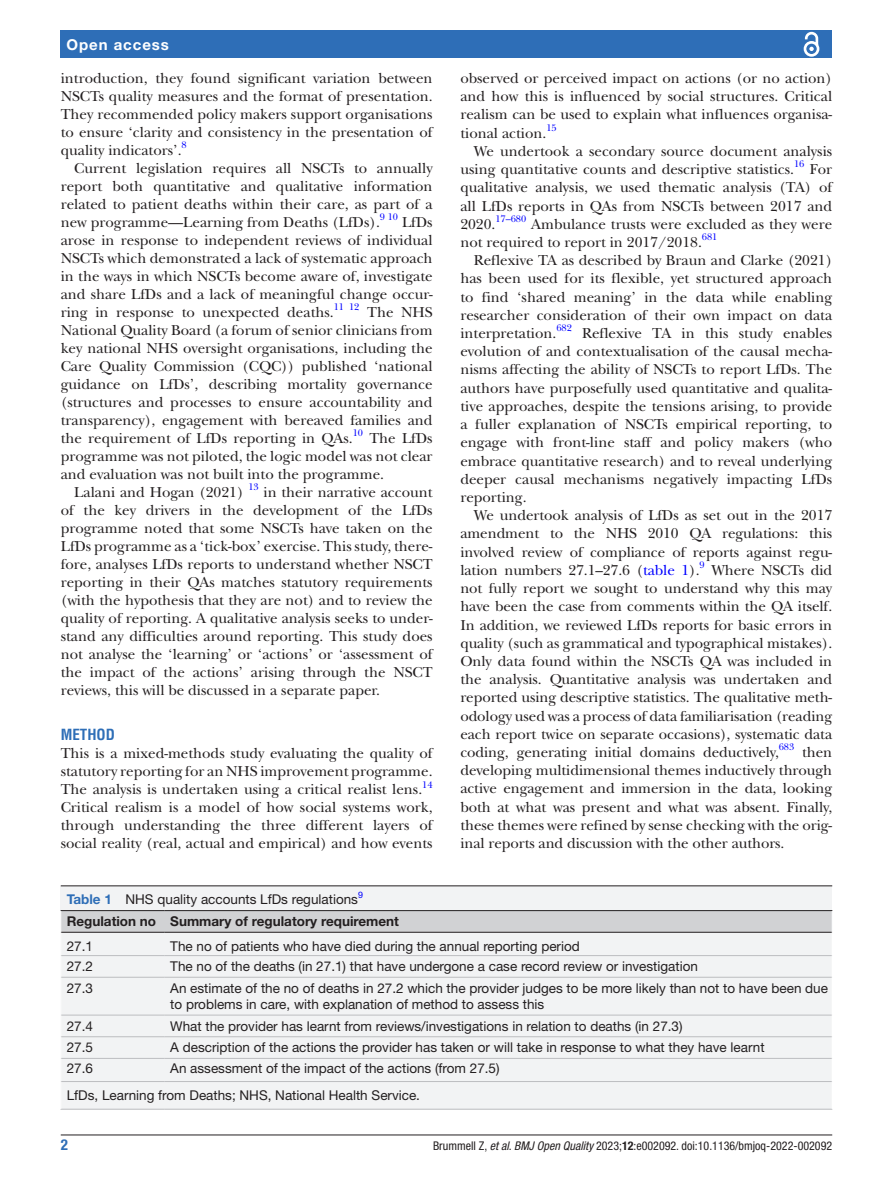
<style>
.page{position:relative;width:893px;height:1191px;background:#fff}
.page>*{position:absolute;margin:0;border:0;box-sizing:border-box;transform-origin:0 0}
.t1{font:15px/18.1px "New Baskerville";color:#231f20;text-align:justify}
.t2{font:700 15px "Helvetica Neue LT Std";letter-spacing:.065em;color:#fff}
.t3{font:700 condensed 15px "Helvetica LT Std";color:#2e6eb7}
.t4{font:700 condensed 15px "Helvetica Neue LT Std";color:#2e6eb7}
.t5{font:13.5px/16.2px "Helvetica Neue LT Std";color:#231f20}
.t6{font:700 13.5px/22px "Helvetica Neue LT Std";color:#231f20}
.t7{font:condensed 12px "Helvetica Neue LT Std";color:#231f20}
.t8{font:9.9px "New Baskerville";color:#00f}
.s1{color:#00f}
.s2{color:#2e6eb7}
.s3{font-weight:400}
.s4{font-style:italic}
.s5{font-weight:700}
</style>
<div class="page">
<hr style="left:61px;top:1134px;width:771px;height:1px;background:#231f20">
<div style="left:61px;top:31px;width:771px;height:27px;background:#2e6eb7"></div>
<svg style="left:803px;top:31px;width:17px;height:26px"></svg>
<div style="left:61px;top:886px;width:771px;height:223px;background:#f2f3f4"></div>
<hr style="left:61px;top:885px;width:771px;height:1px;background:#231f20">
<hr style="left:61px;top:977px;width:103px;height:1px;background:#bcbdc0">
<hr style="left:164px;top:977px;width:668px;height:1px;background:#bcbdc0">
<hr style="left:61px;top:1014px;width:103px;height:1px;background:#bcbdc0">
<hr style="left:164px;top:1014px;width:668px;height:1px;background:#bcbdc0">
<hr style="left:61px;top:1036px;width:103px;height:1px;background:#bcbdc0">
<hr style="left:164px;top:1036px;width:668px;height:1px;background:#bcbdc0">
<hr style="left:61px;top:1058px;width:103px;height:1px;background:#bcbdc0">
<hr style="left:164px;top:1058px;width:668px;height:1px;background:#bcbdc0">
<hr style="left:61px;top:1081px;width:103px;height:1px;background:#bcbdc0">
<hr style="left:164px;top:1081px;width:668px;height:1px;background:#bcbdc0">
<hr style="left:61px;top:1109px;width:103px;height:1px;background:#bcbdc0">
<hr style="left:164px;top:1109px;width:668px;height:1px;background:#bcbdc0">
<svg style="left:60px;top:910px;width:773px;height:67px"></svg>
<p class="t2" style="left:66px;top:35px;width:104px">Open access</p>
<p class="t1" style="left:61px;top:69px;width:373px">introduction, they found significant variation between NSCTs quality measures and the format of presentation.<br>They recommended policy makers support organisations to ensure ‘clarity and consistency in the presentation of quality indicators’.</p>
<p class="t8" style="left:182px;top:139px;width:7px">8</p>
<p class="t1" style="left:61px;top:159px;width:373px;text-indent:14px">Current legislation requires all NSCTs to annually report both quantitative and qualitative information related to patient deaths within their care, as part of a new programme—Learning from Deaths (LfDs).</p>
<p class="t8" style="left:380px;top:211px;width:20px">9 10</p>
<p class="t1" style="left:61px;top:213px;width:373px;text-indent:341px">LfDs arose in response to independent reviews of individual NSCTs which demonstrated a lack of systematic approach in the ways in which NSCTs become aware of, investigate and share LfDs and a lack of meaningful change occur&shy;ring in response to unexpected deaths.</p>
<p class="t8" style="left:334px;top:301px;width:27px">11 12</p>
<p class="t1" style="left:367px;top:303px;width:67px">The NHS</p>
<p class="t1" style="left:61px;top:321px;width:373px">National Quality Board (a forum of senior clinicians from</p>
<p class="t1" style="left:61px;top:339px;width:373px">key national NHS oversight organisations, including the</p>
<p class="t1" style="left:61px;top:357px;width:373px">Care Quality Commission (CQC)) published ‘national</p>
<p class="t1" style="left:61px;top:375px;width:373px">guidance on LfDs’, describing mortality governance</p>
<p class="t1" style="left:61px;top:393px;width:373px">(structures and processes to ensure accountability and</p>
<p class="t1" style="left:61px;top:411px;width:373px">transparency), engagement with bereaved families and</p>
<p class="t1" style="left:61px;top:429px;width:373px">the requirement of LfDs reporting in QAs.<sup>10</sup> The LfDs</p>
<p class="t1" style="left:61px;top:447px;width:373px">programme was not piloted, the logic model was not clear</p>
<p class="t1" style="left:61px;top:465px;width:325px">and evaluation was not built into the programme.</p>
<p class="t1" style="left:74px;top:483px;width:171px">Lalani and Hogan (2021)</p>
<p class="t8" style="left:248px;top:481px;width:12px">13</p>
<p class="t1" style="left:61px;top:483px;width:373px;text-indent:203px">in their narrative account of the key drivers in the development of the LfDs programme noted that some NSCTs have taken on the LfDs programme as a ‘tick-box’ exercise. This study, there&shy;fore, analyses LfDs reports to understand whether NSCT reporting in their QAs matches statutory requirements (with the hypothesis that they are not) and to review the quality of reporting. A qualitative analysis seeks to under&shy;stand any difficulties around reporting. This study does not analyse the ‘learning’ or ‘actions’ or ‘assessment of the impact of the actions’ arising through the NSCT reviews, this will be discussed in a separate paper.</p>
<p class="t3" style="left:61px;top:725px;width:56px">METHOD</p>
<p class="t1" style="left:61px;top:744px;width:373px">This is a mixed-methods study evaluating the quality of statutory reporting for an NHS improvement programme.<br>The analysis is undertaken using a critical realist lens.</p>
<p class="t8" style="left:422px;top:778px;width:12px">14</p>
<p class="t1" style="left:61px;top:798px;width:373px">Critical realism is a model of how social systems work, through understanding the three different layers of social reality (real, actual and empirical) and how events</p>
<p class="t1" style="left:460px;top:69px;width:373px">observed or perceived impact on actions (or no action) and how this is influenced by social structures. Critical realism can be used to explain what influences organisa&shy;tional action.</p>
<p class="t8" style="left:546px;top:122px;width:12px">15</p>
<p class="t1" style="left:460px;top:142px;width:373px;text-indent:14px">We undertook a secondary source document analysis using quantitative counts and descriptive statistics.</p>
<p class="t8" style="left:794px;top:158px;width:12px">16</p>
<p class="t1" style="left:460px;top:160px;width:373px;text-indent:349px">For qualitative analysis, we used thematic analysis (TA) of all LfDs reports in QAs from NSCTs between 2017 and 2020.</p>
<p class="t8" style="left:495px;top:213px;width:32px">17–680</p>
<p class="t1" style="left:460px;top:215px;width:373px;text-indent:71px">Ambulance trusts were excluded as they were not required to report in 2017/2018.</p>
<p class="t8" style="left:702px;top:231px;width:17px">681</p>
<p class="t1" style="left:460px;top:251px;width:373px;text-indent:14px">Reflexive TA as described by Braun and Clarke (2021) has been used for its flexible, yet structured approach to find ‘shared meaning’ in the data while enabling researcher consideration of their own impact on data interpretation.</p>
<p class="t8" style="left:556px;top:322px;width:17px">682</p>
<p class="t1" style="left:460px;top:324px;width:373px;text-indent:122px">Reflexive TA in this study enables evolution of and contextualisation of the causal mecha&shy;nisms affecting the ability of NSCTs to report LfDs. The authors have purposefully used quantitative and qualita&shy;tive approaches, despite the tensions arising, to provide a fuller explanation of NSCTs empirical reporting, to engage with front-line staff and policy makers (who embrace quantitative research) and to reveal underlying deeper causal mechanisms negatively impacting LfDs reporting.</p>
<p class="t1" style="left:460px;top:506px;width:373px;text-indent:14px">We undertook analysis of LfDs as set out in the 2017 amendment to the NHS 2010 QA regulations: this involved review of compliance of reports against regu&shy;lation numbers 27.1–27.6 (<span class="s1">table 1</span>).<sup>9</sup> Where NSCTs did not fully report we sought to understand why this may have been the case from comments within the QA itself.<br>In addition, we reviewed LfDs reports for basic errors in quality (such as grammatical and typographical mistakes).<br>Only data found within the NSCTs QA was included in the analysis. Quantitative analysis was undertaken and reported using descriptive statistics. The qualitative meth&shy;odology used was a process of data familiarisation (reading each report twice on separate occasions), systematic data coding, generating initial domains deductively,</p>
<p class="t8" style="left:779px;top:741px;width:17px">683</p>
<p class="t1" style="left:460px;top:743px;width:373px;text-indent:342px">then developing multidimensional themes inductively through active engagement and immersion in the data, looking both at what was present and what was absent. Finally, these themes were refined by sense checking with the orig&shy;inal reports and discussion with the other authors.</p>
<p class="t6" style="left:67px;top:888px;width:334px"><span class="s2">Table 1</span> <span class="s3">NHS quality accounts LfDs regulations</span><sup>9<br></sup>Regulation no Summary of regulatory requirement</p>
<p class="t5" style="left:67px;top:938px;width:28px">27.1</p>
<p class="t5" style="left:170px;top:938px;width:411px">The no of patients who have died during the annual reporting period</p>
<p class="t5" style="left:67px;top:958px;width:28px">27.2</p>
<p class="t5" style="left:170px;top:958px;width:529px">The no of the deaths (in 27.1) that have undergone a case record review or investigation</p>
<p class="t5" style="left:67px;top:979px;width:28px">27.3</p>
<p class="t5" style="left:170px;top:979px;width:659px">An estimate of the no of deaths in 27.2 which the provider judges to be more likely than not to have been due to problems in care, with explanation of method to assess this</p>
<p class="t5" style="left:67px;top:1017px;width:28px">27.4</p>
<p class="t5" style="left:170px;top:1017px;width:514px">What the provider has learnt from reviews/investigations in relation to deaths (in 27.3)</p>
<p class="t5" style="left:67px;top:1039px;width:28px">27.5</p>
<p class="t5" style="left:170px;top:1039px;width:596px">A description of the actions the provider has taken or will take in response to what they have learnt</p>
<p class="t5" style="left:67px;top:1059px;width:28px">27.6</p>
<p class="t5" style="left:67px;top:1053px;width:434px;line-height:27.6px;text-indent:104px">An assessment of the impact of the actions (from 27.5)<br>LfDs, Learning from Deaths; NHS, National Health Service.</p>
<p class="t4" style="left:61px;top:1135px;width:9px">2</p>
<p class="t7" style="left:433px;top:1138px;width:401px">Brummell Z, <span class="s4">et al</span>. <span class="s4">BMJ Open Quality</span> 2023;<span class="s5">12</span>:e002092. doi:10.1136/bmjoq-2022-002092</p>
</div>
